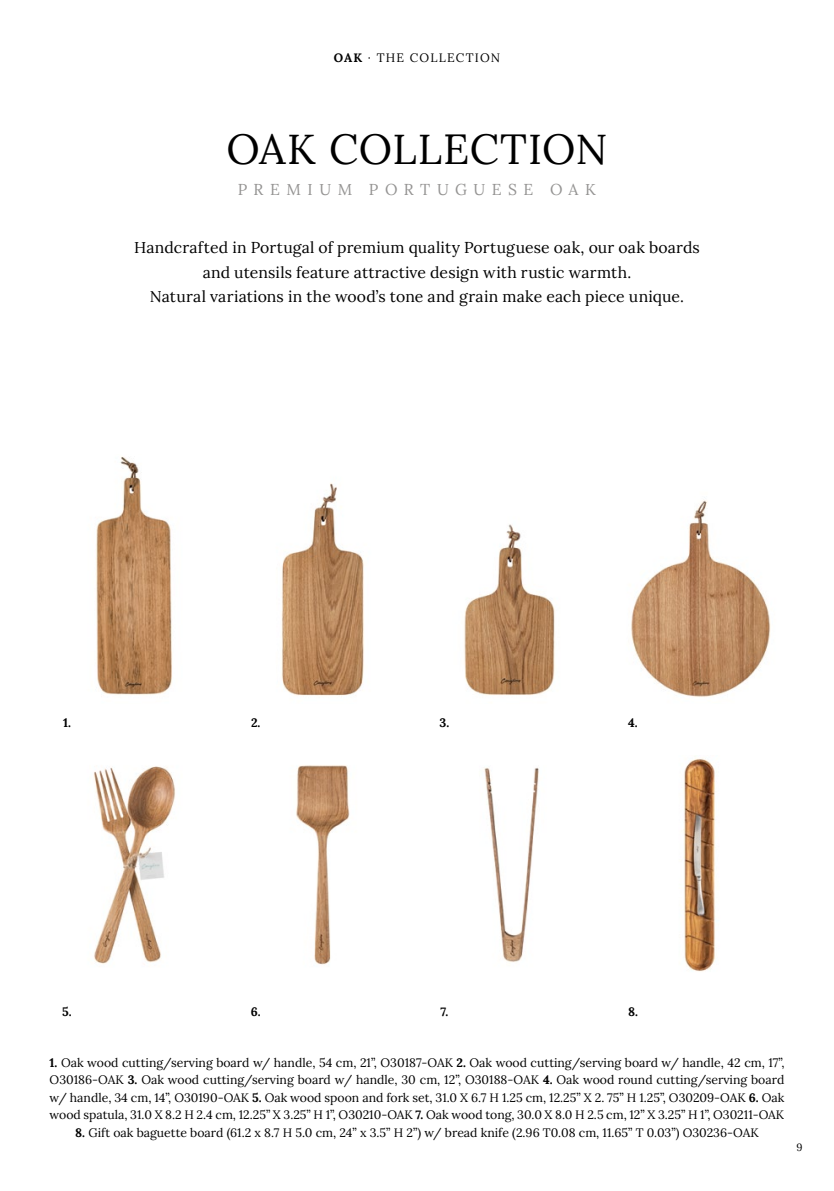
<style>
.page{position:relative;width:834px;height:1191px;background:#fff}
.page>*{position:absolute;margin:0;border:0;box-sizing:border-box;transform-origin:0 0}
.t1{font:42px "Lora";letter-spacing:.01em;color:#000}
.t2{font:15.75px/24.5px "Lora";letter-spacing:.01em;color:#000;text-align:center}
.t3{font:15.75px "Lora";letter-spacing:.41em;color:#959493}
.t4{font:12.25px/17.5px "Lora";color:#000;text-align:justify}
.t5{font:12.25px "Lora";letter-spacing:.1em;color:#000}
.t6{font:700 12.25px "Lora";color:#000}
.t7{font:10.5px "Lora";color:#000}
.s1{font-weight:700}
</style>
<div class="page">
<img style="left:96px;top:456px;width:77px;height:239px">
<img style="left:281px;top:483px;width:83px;height:213px">
<img style="left:464px;top:524px;width:91px;height:171px">
<img style="left:631px;top:500px;width:140px;height:197px">
<img style="left:94px;top:766px;width:82px;height:198px">
<img style="left:296px;top:765px;width:54px;height:200px">
<img style="left:484px;top:767px;width:55px;height:195px">
<img style="left:683px;top:758px;width:33px;height:214px">
<p class="t5" style="left:334px;top:48px;width:168px"><span class="s1">OAK</span> · THE COLLECTION</p>
<h1 class="t1" style="left:226px;top:117px;width:383px">OAK COLLECTION</h1>
<p class="t3" style="left:238px;top:178px;width:359px">PREMIUM PORTUGUESE OAK</p>
<p class="t2" style="left:134px;top:234px;width:567px">Handcrafted in Portugal of premium quality Portuguese oak, our oak boards and utensils feature attractive design with rustic warmth.<br>Natural variations in the wood’s tone and grain make each piece unique.</p>
<p class="t6" style="left:63px;top:712px;width:9px">1.</p>
<p class="t6" style="left:251px;top:712px;width:11px">2.</p>
<p class="t6" style="left:439px;top:712px;width:11px">3.</p>
<p class="t6" style="left:628px;top:712px;width:11px">4.</p>
<p class="t6" style="left:62px;top:1000px;width:11px">5.</p>
<p class="t6" style="left:251px;top:1000px;width:11px">6.</p>
<p class="t6" style="left:440px;top:1000px;width:9px">7.</p>
<p class="t6" style="left:628px;top:1000px;width:11px">8.</p>
<p class="t4" style="left:50px;top:1053px;width:736px"><span class="s1">1.</span> Oak wood cutting/serving board w/ handle, 54 cm, 21”, O30187-OAK <span class="s1">2.</span> Oak wood cutting/serving board w/ handle, 42 cm, 17”, O30186-OAK <span class="s1">3.</span> Oak wood cutting/serving board w/ handle, 30 cm, 12”, O30188-OAK <span class="s1">4.</span> Oak wood round cutting/serving board w/ handle, 34 cm, 14”, O30190-OAK <span class="s1">5.</span> Oak wood spoon and fork set, 31.0 X 6.7 H 1.25 cm, 12.25” X 2. 75” H 1.25”, O30209-OAK <span class="s1">6.</span> Oak wood spatula, 31.0 X 8.2 H 2.4 cm, 12.25” X 3.25” H 1”, O30210-OAK <span class="s1">7.</span> Oak wood tong, 30.0 X 8.0 H 2.5 cm, 12” X 3.25” H 1”, O30211-OAK</p>
<p class="t4" style="left:75px;top:1123px;width:684px"><span class="s1">8.</span> Gift oak baguette board (61.2 x 8.7 H 5.0 cm, 24” x 3.5” H 2”) w/ bread knife (2.96 T0.08 cm, 11.65” T 0.03”) O30236-OAK</p>
<p class="t7" style="left:796px;top:1139px;width:8px">9</p>
</div>
